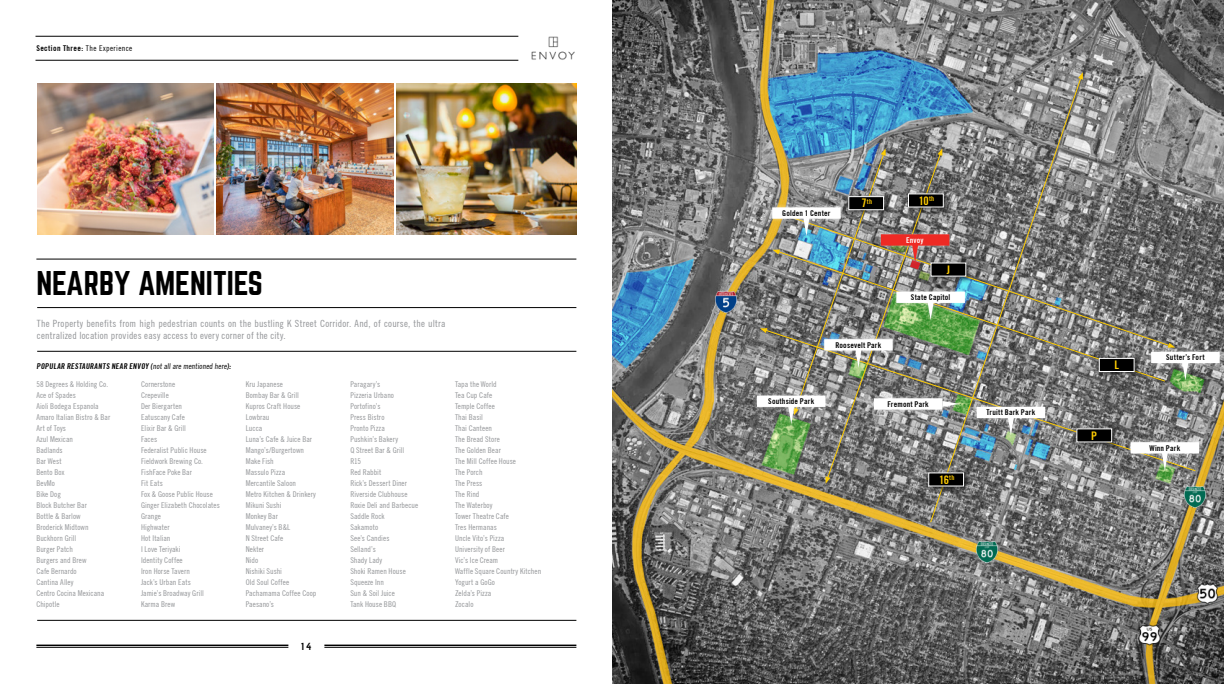
<style>
.page{position:relative;width:1224px;height:684px;background:#fff}
.page>*{position:absolute;margin:0;border:0;box-sizing:border-box;transform-origin:0 0}
.t1{font:30px "Norwester";color:#000}
.t2{font:700 condensed 11.8px "Trade Gothic No.20";color:#ffcd03}
.t3{font:condensed 10px/12px "Trade Gothic No.18";letter-spacing:.02em;color:#939598}
.t4{font:9px "Norwester";color:#000}
.t5{font:condensed 8px/11px "Trade Gothic No.18";letter-spacing:.005em;color:#939598}
.t6{font:700 condensed 8px "Trade Gothic No.20";letter-spacing:.025em;color:#000}
.t7{font:700 condensed 8px "Trade Gothic No.20";letter-spacing:.05em;color:#000}
.t8{font:700 condensed 8px "Trade Gothic No.20";letter-spacing:.025em;color:#fff}
.t9{font:700 condensed 6.9px "Trade Gothic No.20";color:#ffcd03}
.s1{font-family:"Trade Gothic No.18";font-weight:400}
.s2{font-size:11.8px}
</style>
<div class="page">
<img style="left:37px;top:84px;width:176px;height:151px">
<hr style="left:37px;top:307px;width:539px;height:1px;background:#000">
<hr style="left:37px;top:351px;width:539px;height:1px;background:#000">
<hr style="left:37px;top:620px;width:539px;height:1px;background:#000">
<hr style="left:36px;top:259px;width:540px;height:1px;background:#000">
<img style="left:396px;top:84px;width:180px;height:151px">
<hr style="left:36px;top:645px;width:252px;height:1px;background:#000">
<hr style="left:36px;top:647px;width:252px;height:1px;background:#000">
<hr style="left:324px;top:645px;width:252px;height:1px;background:#000">
<hr style="left:324px;top:647px;width:252px;height:1px;background:#000">
<img style="left:216px;top:84px;width:177px;height:151px">
<img style="left:612px;top:0;width:612px;height:684px">
<svg style="left:929px;top:76px;width:153px;height:447px;background:#808485"></svg>
<svg style="left:1078px;top:72px;width:5px;height:8px"></svg>
<svg style="left:764px;top:329px;width:433px;height:143px;background:#7b847e"></svg>
<svg style="left:965px;top:217px;width:206px;height:126px;background:#727271"></svg>
<svg style="left:965px;top:250px;width:201px;height:132px;background:#7d7e7a"></svg>
<svg style="left:826px;top:438px;width:116px;height:42px;background:#787876"></svg>
<svg style="left:826px;top:476px;width:4px;height:8px"></svg>
<div style="left:892px;top:287px;width:77px;height:37px;background:#fff;opacity:.5"></div>
<div style="left:1147px;top:347px;width:77px;height:37px;background:#fff;opacity:.5"></div>
<svg style="left:1151px;top:343px;width:69px;height:37px"></svg>
<div style="left:1126px;top:438px;width:78px;height:36px;background:#fff;opacity:.5"></div>
<svg style="left:1131px;top:442px;width:68px;height:29px"></svg>
<div style="left:972px;top:402px;width:78px;height:37px;background:#fff;opacity:.5"></div>
<svg style="left:977px;top:407px;width:68px;height:28px"></svg>
<div style="left:938px;top:367px;width:25px;height:74px;background:#fff;opacity:.5"></div>
<img style="left:716px;top:292px;width:21px;height:21px">
<img style="left:977px;top:541px;width:21px;height:22px">
<img style="left:1139px;top:624px;width:21px;height:22px">
<img style="left:1185px;top:486px;width:21px;height:22px">
<img style="left:1194px;top:580px;width:28px;height:28px">
<div style="left:925px;top:469px;width:46px;height:25px;background:#000;opacity:.65"></div>
<div style="left:928px;top:473px;width:36px;height:13px;background:#000"></div>
<div style="left:1073px;top:425px;width:47px;height:25px;background:#000;opacity:.65"></div>
<div style="left:1077px;top:429px;width:35px;height:13px;background:#000"></div>
<div style="left:927px;top:259px;width:47px;height:25px;background:#000;opacity:.65"></div>
<svg style="left:965px;top:263px;width:1px;height:13px"></svg>
<div style="left:1096px;top:355px;width:46px;height:25px;background:#000;opacity:.65"></div>
<div style="left:1099px;top:358px;width:35px;height:14px;background:#000;border:1px solid #fff"></div>
<div style="left:753px;top:391px;width:77px;height:37px;background:#fff;opacity:.5"></div>
<img style="left:757px;top:148px;width:208px;height:290px">
<hr style="left:36px;top:60px;width:482px;height:1px;background:#000">
<hr style="left:36px;top:36px;width:482px;height:1px;background:#000">
<img style="left:531px;top:36px;width:44px;height:24px">
<p class="t7" style="left:36px;top:43px;width:98px">Section Three: <span class="s1">The Experience</span></p>
<h1 class="t1" style="left:36px;top:269px;width:228px">NEARBY AMENITIES</h1>
<p class="t3" style="left:37px;top:317px;width:410px">The Property benefits from high pedestrian counts on the bustling K Street Corridor. And, of course, the ultra centralized location provides easy access to every corner of the city.</p>
<p class="t6" style="left:37px;top:362px;width:197px">POPULAR RESTAURANTS NEAR ENVOY (<span class="s1">not all are mentioned here</span>):</p>
<p class="t5" style="left:36px;top:379px;width:75px">58 Degrees &amp; Holding Co.<br>Ace of Spades<br>Aioli Bodega Espanola<br>Amaro Italian Bistro &amp; Bar<br>Art of Toys<br>Azul Mexican<br>Badlands<br>Bar West<br>Bento Box<br>BevMo<br>Bike Dog<br>Block Butcher Bar<br>Bottle &amp; Barlow<br>Broderick Midtown<br>Buckhorn Grill<br>Burger Patch<br>Burgers and Brew<br>Cafe Bernardo<br>Cantina Alley<br>Centro Cocina Mexicana<br>Chipotle</p>
<p class="t5" style="left:141px;top:379px;width:80px">Cornerstone<br>Crepeville<br>Der Biergarten<br>Eatuscany Cafe<br>Elixir Bar &amp; Grill<br>Faces<br>Federalist Public House<br>Fieldwork Brewing Co.<br>FishFace Poke Bar<br>Fit Eats<br>Fox &amp; Goose Public House<br>Ginger Elizabeth Chocolates<br>Grange<br>Highwater<br>Hot Italian<br>I Love Teriyaki<br>Identity Coffee<br>Iron Horse Tavern<br>Jack’s Urban Eats<br>Jamie’s Broadway Grill<br>Karma Brew</p>
<p class="t5" style="left:246px;top:379px;width:72px">Kru Japanese<br>Bombay Bar &amp; Grill<br>Kupros Craft House<br>Lowbrau<br>Lucca<br>Luna’s Cafe &amp; Juice Bar<br>Mango’s/Burgertown<br>Make Fish<br>Massulo Pizza<br>Mercantile Saloon<br>Metro Kitchen &amp; Drinkery<br>Mikuni Sushi<br>Monkey Bar<br>Mulvaney’s B&amp;L<br>N Street Cafe<br>Nekter<br>Nido<br>Nishiki Sushi<br>Old Soul Coffee<br>Pachamama Coffee Coop<br>Paesano’s</p>
<p class="t5" style="left:350px;top:379px;width:69px">Paragary’s<br>Pizzeria Urbano<br>Portofino’s<br>Press Bistro<br>Pronto Pizza<br>Pushkin’s Bakery<br>Q Street Bar &amp; Grill<br>R15<br>Red Rabbit<br>Rick’s Dessert Diner<br>Riverside Clubhouse<br>Roxie Deli and Barbecue<br>Saddle Rock<br>Sakamoto<br>See’s Candies<br>Selland’s<br>Shady Lady<br>Shoki Ramen House<br>Squeeze Inn<br>Sun &amp; Soil Juice<br>Tank House BBQ</p>
<p class="t5" style="left:455px;top:379px;width:88px">Tapa the World<br>Tea Cup Cafe<br>Temple Coffee<br>Thai Basil<br>Thai Canteen<br>The Bread Store<br>The Golden Bear<br>The Mill Coffee House<br>The Porch<br>The Press<br>The Rind<br>The Waterboy<br>Tower Theatre Cafe<br>Tres Hermanas<br>Uncle Vito’s Pizza<br>University of Beer<br>Vic’s Ice Cream<br>Waffle Square Country Kitchen<br>Yogurt a GoGo<br>Zelda’s Pizza<br>Zocalo</p>
<p class="t4" style="left:301px;top:642px;width:12px">14</p>
<p class="t6" style="left:782px;top:208px;width:50px">Golden 1 Center</p>
<p class="t9" style="left:862px;top:197px;width:12px"><span class="s2">7</span>th</p>
<p class="t6" style="left:835px;top:340px;width:47px">Roosevelt Park</p>
<h2 class="t2" style="left:919px;top:193px;width:17px">10<sup>th</sup></h2>
<p class="t8" style="left:906px;top:235px;width:19px">Envoy</p>
<h2 class="t2" style="left:947px;top:262px;width:5px">J</h2>
<p class="t6" style="left:911px;top:292px;width:41px">State Capitol</p>
<p class="t6" style="left:768px;top:396px;width:48px">Southside Park</p>
<p class="t6" style="left:887px;top:399px;width:43px">Fremont Park</p>
<h2 class="t2" style="left:939px;top:472px;width:17px">16<sup>th</sup></h2>
<p class="t6" style="left:987px;top:408px;width:50px">Truitt Bark Park</p>
<h2 class="t2" style="left:1114px;top:358px;width:6px">L</h2>
<h2 class="t2" style="left:1091px;top:428px;width:7px">P</h2>
<p class="t6" style="left:1166px;top:353px;width:40px">Sutter’s Fort</p>
<p class="t6" style="left:1149px;top:443px;width:32px">Winn Park</p>
</div>
